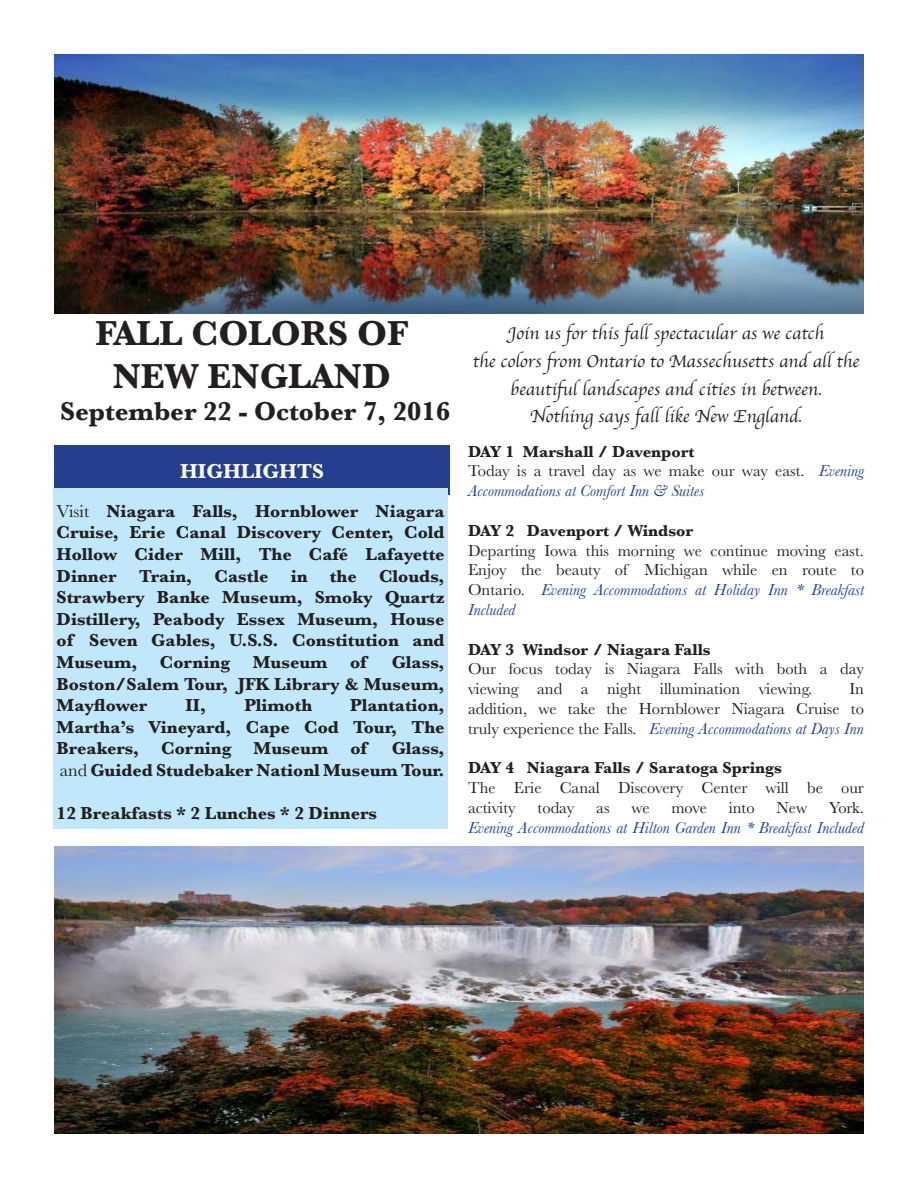
<style>
.page{position:relative;width:918px;height:1188px;background:#fff}
.page>*{position:absolute;margin:0;border:0;box-sizing:border-box;transform-origin:0 0}
.t1{font:700 36px/43.2px "Baskerville";color:#231f20;text-align:center}
.t2{font:700 27px "Baskerville";color:#231f20}
.t3{font:700 21px "Baskerville";color:#fff}
.t4{font:700 18px/21.6px "Baskerville";color:#231f20;text-align:justify}
.t5{font:18px/27.6px "Apple Chancery";color:#231f20;text-align:center}
.t6{font:16.5px/19.8px "Baskerville";color:#231f20;text-align:justify}
.t7{font:italic 16.5px/19.8px "Baskerville";color:#253f8e}
.t8{font:700 16.5px "Baskerville";color:#231f20}
.s1{font-weight:400}
.s2{font-weight:700;font-style:normal;color:#231f20}
.s3{font-style:normal;color:#231f20}
.s4{font-style:italic;color:#253f8e}
</style>
<div class="page">
<div style="left:54px;top:446px;width:396px;height:49px;background:#253f8e"></div>
<div style="left:54px;top:489px;width:394px;height:340px;background:#c1e8fa"></div>
<img style="left:54px;top:54px;width:810px;height:259px">
<img style="left:54px;top:846px;width:810px;height:288px">
<h1 class="t1" style="left:95px;top:312px;width:314px">FALL COLORS OF<br>NEW ENGLAND</h1>
<h2 class="t2" style="left:60px;top:393px;width:391px">September 22 - October 7, 2016</h2>
<p class="t3" style="left:180px;top:456px;width:145px">HIGHLIGHTS</p>
<p class="t4" style="left:57px;top:500px;width:390px"><span class="s1">Visit</span> Niagara Falls, Hornblower Niagara Cruise, Erie Canal Discovery Center, Cold Hollow Cider Mill, The Café Lafayette Dinner Train, Castle in the Clouds, Strawbery Banke Museum, Smoky Quartz Distillery, Peabody Essex Museum, House of Seven Gables, U.S.S. Constitution and Museum,</p>
<p class="t4" style="left:57px;top:652px;width:390px;text-indent:335px">Glass, Boston/Salem Tour, JFK Library &amp; Museum, Mayflower</p>
<p class="t4" style="left:160px;top:652px;width:72px">Corning</p>
<p class="t4" style="left:253px;top:652px;width:76px">Museum</p>
<p class="t4" style="left:350px;top:652px;width:18px">of</p>
<p class="t4" style="left:57px;top:695px;width:390px;text-indent:294px">Plantation, Martha’s Vineyard, Cape Cod Tour, The Breakers, Corning Museum of</p>
<p class="t4" style="left:186px;top:695px;width:22px">II,</p>
<p class="t4" style="left:244px;top:695px;width:69px">Plimoth</p>
<p class="t4" style="left:60px;top:738px;width:386px;text-align:right">Glass,<br><span class="s1">and</span> Guided Studebaker Nationl Museum Tour.</p>
<p class="t4" style="left:57px;top:803px;width:322px">12 Breakfasts * 2 Lunches * 2 Dinners</p>
<p class="t5" style="left:473px;top:320px;width:388px">Join us for this fall spectacular as we catch<br>the colors from Ontario to Massechusetts and all the beautiful landscapes and cities in between.<br>Nothing says fall like New England.</p>
<p class="t7" style="left:468px;top:441px;width:397px"><span class="s2">DAY 1 Marshall / Davenport<br></span><span class="s3">Today is a travel day as we make our way east.</span> Evening<br>Accommodations at Comfort Inn &amp; Suites</p>
<p class="t8" style="left:468px;top:519px;width:227px">DAY 2 Davenport / Windsor</p>
<p class="t6" style="left:468px;top:541px;width:398px">Departing Iowa this morning we continue moving east.<br>Enjoy the beauty of Michigan while en route to Ontario. <span class="s4">Evening Accommodations at Holiday Inn * Breakfast Included</span></p>
<p class="t8" style="left:468px;top:638px;width:244px">DAY 3 Windsor / Niagara Falls</p>
<p class="t6" style="left:468px;top:659px;width:397px">Our focus today is Niagara Falls with both a day viewing and a night illumination viewing.</p>
<p class="t6" style="left:468px;top:679px;width:398px;text-indent:381px">In addition, we take the Hornblower Niagara Cruise to truly experience the Falls. <span class="s4">Evening Accommodations at Days Inn</span></p>
<p class="t8" style="left:468px;top:757px;width:316px">DAY 4 Niagara Falls / Saratoga Springs</p>
<p class="t6" style="left:468px;top:778px;width:398px">The Erie Canal Discovery Center will be our activity</p>
<p class="t6" style="left:538px;top:798px;width:38px">today</p>
<p class="t6" style="left:596px;top:798px;width:15px">as</p>
<p class="t6" style="left:631px;top:798px;width:20px">we</p>
<p class="t6" style="left:671px;top:798px;width:37px">move</p>
<p class="t6" style="left:729px;top:798px;width:27px">into</p>
<p class="t6" style="left:777px;top:798px;width:32px">New</p>
<p class="t6" style="left:829px;top:798px;width:36px">York.</p>
<p class="t7" style="left:468px;top:818px;width:398px">Evening Accommodations at Hilton Garden Inn * Breakfast Included</p>
</div>
